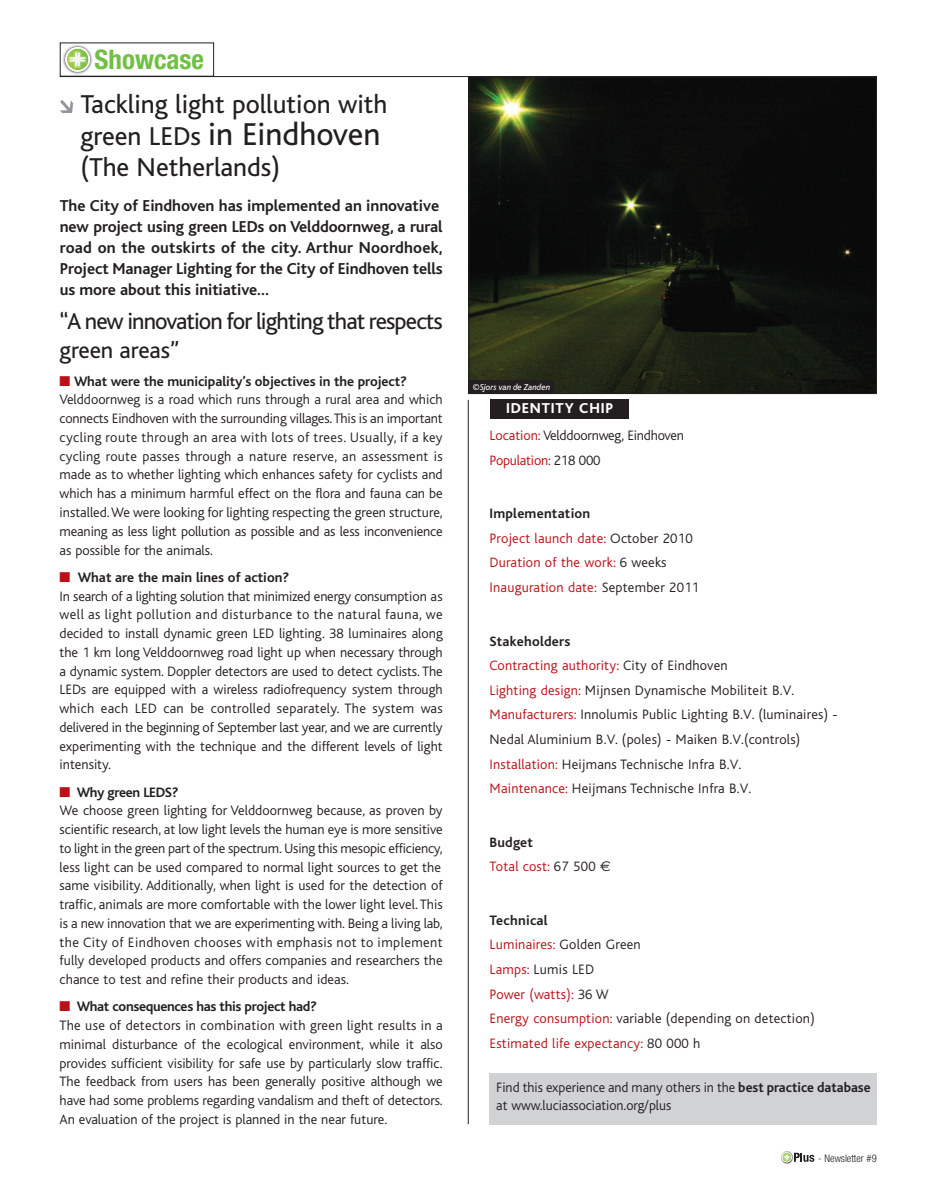
<style>
.page{position:relative;width:936px;height:1191px;background:#fff}
.page>*{position:absolute;margin:0;border:0;box-sizing:border-box;transform-origin:0 0}
.t1{font:33px "Bliss";color:#231f20}
.t2{font:27px "Bliss";color:#231f20}
.t3{font:700 condensed 27px "Helvetica Neue";color:#71bf44}
.t4{font:24px/29.1px "Bliss";letter-spacing:-.035em;color:#231f20}
.t5{font:700 16.5px/21px "Bliss";letter-spacing:-.005em;color:#231f20}
.t6{font:800 15px "Bliss";letter-spacing:.055em;color:#fff}
.t7{font:300 14.25px/18.8px "Bliss";color:#231f20}
.t8{font:300 14.25px/24.6px "Bliss";letter-spacing:.015em;color:#bb1018}
.t9{font:300 condensed 10.5px "Helvetica Neue";color:#231f20}
.t10{font:italic 9px "Bliss";color:#fff}
.s1{font-size:27px}
.s2{color:#bb1018}
.s3{font-weight:700}
.s4{font-weight:700;color:#231f20}
.s5{color:#231f20}
.s6{font-family:"Euro Sans";font-weight:400;color:#231f20}
</style>
<div class="page">
<img style="left:63px;top:45px;width:30px;height:29px">
<svg style="left:65px;top:47px;width:25px;height:25px"></svg>
<img style="left:470px;top:79px;width:404px;height:313px">
<div style="left:468px;top:77px;width:408px;height:317px;border:1px solid #231f20"></div>
<svg style="left:60px;top:100px;width:13px;height:13px"></svg>
<div style="left:489px;top:400px;width:139px;height:19px;background:#231f20"></div>
<hr style="left:468px;top:400px;width:1px;height:724px;background:#231f20">
<hr style="left:60px;top:76px;width:816px;height:1px;background:#231f20">
<div style="left:60px;top:43px;width:154px;height:34px;border:1px solid #231f20"></div>
<div style="left:468px;top:380px;width:86px;height:14px;background:#231f20"></div>
<div style="left:489px;top:1073px;width:387px;height:51px;background:#d1d2d4"></div>
<svg style="left:781px;top:1151px;width:33px;height:13px"></svg>
<h2 class="t3" style="left:95px;top:49px;width:111px">Showcase</h2>
<h2 class="t2" style="left:80px;top:95px;width:308px">Tackling light pollution with</h2>
<h1 class="t1" style="left:80px;top:123px;width:301px"><span class="s1">green LEDs</span> in Eindhoven</h1>
<h2 class="t2" style="left:80px;top:158px;width:201px">(The Netherlands)</h2>
<p class="t5" style="left:60px;top:197px;width:384px">The City of Eindhoven has implemented an innovative new project using green LEDs on Velddoornweg, a rural road on the outskirts of the city. Arthur Noordhoek, Project Manager Lighting for the City of Eindhoven tells us more about this initiative…</p>
<h3 class="t4" style="left:60px;top:310px;width:384px">“A new innovation for lighting that respects green areas”</h3>
<p class="t7" style="left:60px;top:373px;width:384px"><span class="s2">■</span> <span class="s3">What were the municipality’s objectives in the project?<br></span>Velddoornweg is a road which runs through a rural area and which connects Eindhoven with the surrounding villages.This is an important cycling route through an area with lots of trees. Usually, if a key cycling route passes through a nature reserve, an assessment is made as to whether lighting which enhances safety for cyclists and which has a minimum harmful effect on the flora and fauna can be installed.We were looking for lighting respecting the green structure, meaning as less light pollution as possible and as less inconvenience as possible for the animals.</p>
<p class="t7" style="left:60px;top:569px;width:384px"><span class="s2">■</span> <span class="s3">What are the main lines of action?<br></span>In search of a lighting solution that minimized energy consumption as well as light pollution and disturbance to the natural fauna, we decided to install dynamic green LED lighting. 38 luminaires along the 1 km long Velddoornweg road light up when necessary through a dynamic system. Doppler detectors are used to detect cyclists. The LEDs are equipped with a wireless radiofrequency system through which each LED can be controlled separately. The system was delivered in the beginning of September last year, and we are currently experimenting with the technique and the different levels of light intensity.</p>
<p class="t7" style="left:59px;top:784px;width:384px"><span class="s2">■</span> <span class="s3">Why green LEDS?<br></span>We choose green lighting for Velddoornweg because, as proven by scientific research, at low light levels the human eye is more sensitive to light in the green part of the spectrum. Using this mesopic efficiency, less light can be used compared to normal light sources to get the same visibility. Additionally, when light is used for the detection of traffic, animals are more comfortable with the lower light level. This is a new innovation that we are experimenting with. Being a living lab, the City of Eindhoven chooses with emphasis not to implement fully developed products and offers companies and researchers the chance to test and refine their products and ideas.</p>
<p class="t7" style="left:60px;top:998px;width:384px"><span class="s2">■</span> <span class="s3">What consequences has this project had?<br></span>The use of detectors in combination with green light results in a minimal disturbance of the ecological environment, while it also provides sufficient visibility for safe use by particularly slow traffic.<br>The feedback from users has been generally positive although we have had some problems regarding vandalism and theft of detectors.<br>An evaluation of the project is planned in the near future.</p>
<p class="t10" style="left:473px;top:384px;width:79px">©Sjors van de Zanden</p>
<p class="t6" style="left:506px;top:403px;width:108px">IDENTITY CHIP</p>
<p class="t7" style="left:489px;top:424px;width:196px;line-height:24.6px"><span class="s2">Location:</span> Velddoornweg, Eindhoven<br><span class="s2">Population:</span> 218 000</p>
<p class="t8" style="left:489px;top:502px;width:211px"><span class="s4">Implementation<br></span>Project launch date: <span class="s5">October 2010<br></span>Duration of the work: <span class="s5">6 weeks<br></span>Inauguration date: <span class="s5">September 2011</span></p>
<p class="t7" style="left:489px;top:630px;width:349px;line-height:24.6px"><span class="s3">Stakeholders<br></span><span class="s2">Contracting authority:</span> City of Eindhoven<br><span class="s2">Lighting design:</span> Mijnsen Dynamische Mobiliteit B.V.<br><span class="s2">Manufacturers:</span> Innolumis Public Lighting B.V. (luminaires) - Nedal Aluminium B.V. (poles) - Maiken B.V.(controls)<br><span class="s2">Installation:</span> Heijmans Technische Infra B.V.<br><span class="s2">Maintenance:</span> Heijmans Technische Infra B.V.</p>
<p class="t8" style="left:489px;top:831px;width:123px"><span class="s4">Budget<br></span>Total cost: <span class="s5">67 500</span> <span class="s6">€</span></p>
<p class="t8" style="left:489px;top:909px;width:327px"><span class="s4">Technical<br></span>Luminaires: <span class="s5">Golden Green<br></span>Lamps: <span class="s5">Lumis LED<br></span>Power (watts): <span class="s5">36 W<br></span>Energy consumption: <span class="s5">variable (depending on detection)<br></span>Estimated life expectancy: <span class="s5">80 000 h</span></p>
<p class="t7" style="left:496px;top:1079px;width:376px;line-height:18px">Find this experience and many others in the <span class="s3">best practice database </span>at www.luciassociation.org/plus</p>
<p class="t9" style="left:818px;top:1154px;width:60px">- Newsletter #9</p>
</div>
